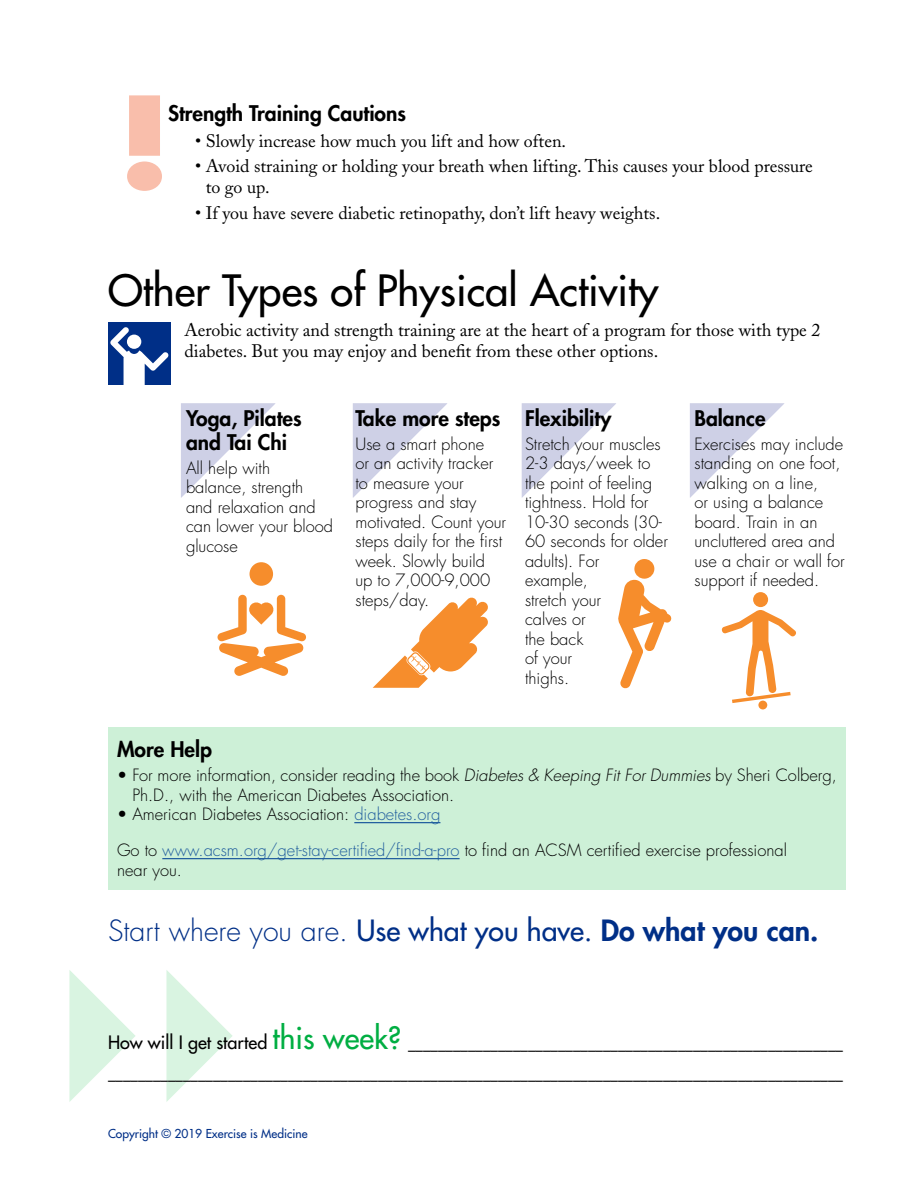
<style>
.page{position:relative;width:918px;height:1188px;background:#fff}
.page>*{position:absolute;margin:0;border:0;box-sizing:border-box;transform-origin:0 0}
.t1{font:42px "Futura";color:#000}
.t2{font:300 28.5px "Futura";color:#002f87}
.t3{font:800 21px/24px "Futura";color:#000}
.t4{font:18px/21px "Adobe Caslon";color:#000}
.t5{font:300 16.5px/19.5px "Futura";color:#000}
.t6{font:15px/30px "Futura";color:#000}
.t7{font:12px "Futura";color:#002f87}
.s1{font-style:italic}
.s2{color:#215e9e}
.s3{font-weight:400}
.s4{font-weight:800}
.s5{font-size:18px}
.s6{font-size:30px;color:#00ae42}
</style>
<div class="page">
<svg style="left:127px;top:95px;width:35px;height:96px"></svg>
<div style="left:108px;top:322px;width:63px;height:63px;background:#002f87"></div>
<svg style="left:110px;top:327px;width:58px;height:58px"></svg>
<svg style="left:181px;top:403px;width:94px;height:95px"></svg>
<svg style="left:353px;top:403px;width:94px;height:95px"></svg>
<svg style="left:522px;top:403px;width:94px;height:95px"></svg>
<svg style="left:690px;top:403px;width:94px;height:95px"></svg>
<svg style="left:373px;top:598px;width:115px;height:90px"></svg>
<svg style="left:218px;top:562px;width:88px;height:114px"></svg>
<div style="left:758px;top:701px;width:9px;height:8px;background:#f68d2c;border-radius:50%"></div>
<div style="left:753px;top:592px;width:15px;height:15px;background:#f68d2c;border-radius:50%"></div>
<svg style="left:722px;top:610px;width:74px;height:93px"></svg>
<svg style="left:618px;top:559px;width:53px;height:129px"></svg>
<div style="left:108px;top:727px;width:738px;height:163px;background:#cdf0d7"></div>
<hr style="left:354px;top:822px;width:86px;height:1px;background:#215e9e">
<hr style="left:162px;top:858px;width:298px;height:1px;background:#215e9e">
<p class="t3" style="left:168px;top:101px;width:240px">Strength Training Cautions</p>
<p class="t4" style="left:195px;top:130px;width:373px">• Slowly increase how much you lift and how often.</p>
<p class="t4" style="left:206px;top:156px;width:609px;text-indent:-11px">• Avoid straining or holding your breath when lifting. This causes your blood pressure to go up.</p>
<p class="t4" style="left:195px;top:202px;width:467px">• If you have severe diabetic retinopathy, don’t lift heavy weights.</p>
<h1 class="t1" style="left:108px;top:263px;width:552px">Other Types of Physical Activity</h1>
<p class="t4" style="left:184px;top:320px;width:638px">Aerobic activity and strength training are at the heart of a program for those with type 2 diabetes. But you may enjoy and benefit from these other options.</p>
<p class="t3" style="left:186px;top:406px;width:117px">Yoga, Pilates and Tai Chi</p>
<p class="t5" style="left:186px;top:458px;width:149px">All help with balance, strength and relaxation and can lower your blood glucose</p>
<p class="t3" style="left:356px;top:406px;width:146px">Take more steps</p>
<p class="t5" style="left:356px;top:434px;width:152px">Use a smart phone<br>or an activity tracker to measure your progress and stay motivated. Count your steps daily for the first week. Slowly build up to 7,000-9,000 steps/day.</p>
<p class="t3" style="left:525px;top:406px;width:88px">Flexibility</p>
<p class="t5" style="left:525px;top:434px;width:144px">Stretch your muscles<br>2-3 days/week to the point of feeling tightness. Hold for<br>10-30 seconds (30-<br>60 seconds for older adults). For<br>example,<br>stretch your<br>calves or<br>the back<br>of your<br>thighs.</p>
<p class="t3" style="left:694px;top:406px;width:73px">Balance</p>
<p class="t5" style="left:694px;top:434px;width:152px">Exercises may include standing on one foot, walking on a line,<br>or using a balance board. Train in an uncluttered area and use a chair or wall for support if needed.</p>
<p class="t3" style="left:117px;top:737px;width:96px">More Help</p>
<p class="t5" style="left:132px;top:766px;width:706px;text-indent:-15px">• For more information, consider reading the book <span class="s1">Diabetes &amp; Keeping Fit For Dummies</span> by Sheri Colberg,<br>Ph.D., with the American Diabetes Association.</p>
<p class="t5" style="left:117px;top:796px;width:672px;line-height:36px">• American Diabetes Association: <span class="s2">diabetes.org<br></span>Go to <span class="s2">www.acsm.org/get-stay-certified/find-a-pro</span> to find an ACSM certified exercise professional</p>
<p class="t5" style="left:117px;top:860px;width:66px">near you.</p>
<h2 class="t2" style="left:108px;top:913px;width:712px">Start where you are. <span class="s3">Use what you have.</span> <span class="s4">Do what you can.</span></h2>
<p class="t6" style="left:108px;top:1029px;width:737px"><span class="s5">How will I get started</span> <span class="s6">this week?</span> __________________________________________________________ __________________________________________________________________________________________________</p>
<p class="t7" style="left:108px;top:1126px;width:201px">Copyright © 2019 Exercise is Medicine</p>
</div>
